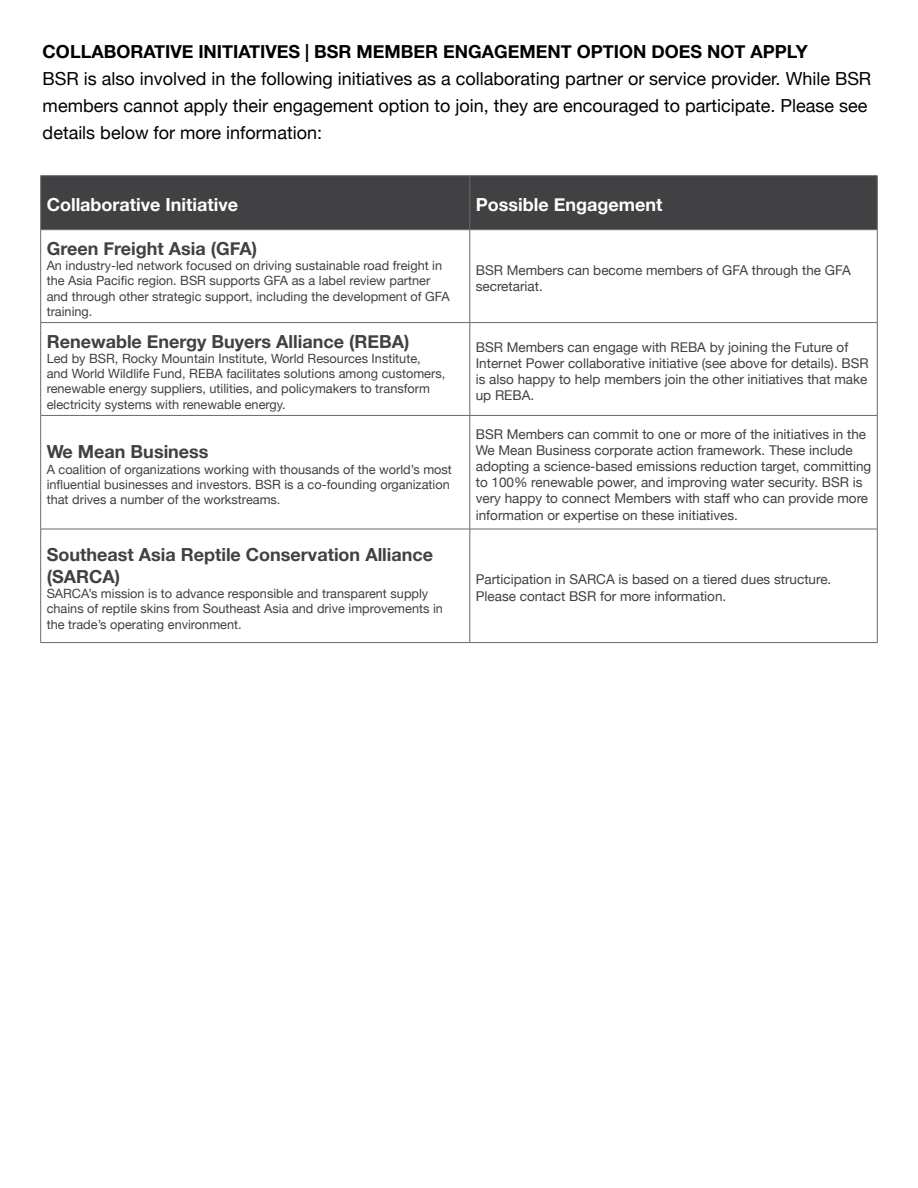
<style>
.page{position:relative;width:918px;height:1188px;background:#fff}
.page>*{position:absolute;margin:0;border:0;box-sizing:border-box;transform-origin:0 0}
.t1{font:18px/27px "Helvetica Neue";color:#000}
.t2{font:700 18px/21.6px "Helvetica Neue";color:#414042}
.t3{font:700 18px "Helvetica Neue";color:#000}
.t4{font:700 18px "Helvetica Neue";color:#fff}
.t5{font:13.5px/16.2px "Helvetica Neue";color:#414042}
.t6{font:12.75px/15.3px "Helvetica Neue";color:#414042}
</style>
<div class="page">
<div style="left:41px;top:176px;width:836px;height:53px;background:#414042"></div>
<hr style="left:40px;top:175px;width:430px;height:1px;background:#696a6d">
<hr style="left:40px;top:176px;width:1px;height:54px;background:#696a6d">
<hr style="left:470px;top:175px;width:408px;height:1px;background:#696a6d">
<hr style="left:470px;top:176px;width:1px;height:54px;background:#696a6d">
<hr style="left:877px;top:176px;width:1px;height:54px;background:#696a6d">
<hr style="left:40px;top:229px;width:430px;height:1px;background:#696a6d">
<hr style="left:40px;top:230px;width:1px;height:92px;background:#696a6d">
<hr style="left:470px;top:229px;width:408px;height:1px;background:#696a6d">
<hr style="left:470px;top:230px;width:1px;height:92px;background:#696a6d">
<hr style="left:877px;top:230px;width:1px;height:92px;background:#696a6d">
<hr style="left:40px;top:322px;width:430px;height:1px;background:#696a6d">
<hr style="left:40px;top:323px;width:1px;height:92px;background:#696a6d">
<hr style="left:470px;top:322px;width:408px;height:1px;background:#696a6d">
<hr style="left:470px;top:323px;width:1px;height:92px;background:#696a6d">
<hr style="left:877px;top:323px;width:1px;height:92px;background:#696a6d">
<hr style="left:40px;top:415px;width:430px;height:1px;background:#696a6d">
<hr style="left:40px;top:416px;width:1px;height:113px;background:#696a6d">
<hr style="left:470px;top:415px;width:408px;height:1px;background:#696a6d">
<hr style="left:470px;top:416px;width:1px;height:113px;background:#696a6d">
<hr style="left:877px;top:416px;width:1px;height:113px;background:#696a6d">
<hr style="left:40px;top:529px;width:430px;height:1px;background:#696a6d">
<hr style="left:40px;top:529px;width:1px;height:113px;background:#696a6d">
<hr style="left:470px;top:529px;width:408px;height:1px;background:#696a6d">
<hr style="left:470px;top:529px;width:1px;height:113px;background:#696a6d">
<hr style="left:877px;top:529px;width:1px;height:113px;background:#696a6d">
<hr style="left:40px;top:642px;width:430px;height:1px;background:#696a6d">
<hr style="left:470px;top:642px;width:408px;height:1px;background:#696a6d">
<h1 class="t3" style="left:43px;top:38px;width:767px">COLLABORATIVE INITIATIVES | BSR MEMBER ENGAGEMENT OPTION DOES NOT APPLY</h1>
<p class="t1" style="left:43px;top:66px;width:830px">BSR is also involved in the following initiatives as a collaborating partner or service provider. While BSR members cannot apply their engagement option to join, they are encouraged to participate. Please see details below for more information:</p>
<h1 class="t4" style="left:47px;top:191px;width:193px">Collaborative Initiative</h1>
<h1 class="t4" style="left:476px;top:191px;width:188px">Possible Engagement</h1>
<h1 class="t2" style="left:47px;top:238px;width:212px">Green Freight Asia (GFA)</h1>
<p class="t6" style="left:47px;top:259px;width:405px">An industry-led network focused on driving sustainable road freight in the Asia Pacific region. BSR supports GFA as a label review partner and through other strategic support, including the development of GFA training.</p>
<p class="t5" style="left:476px;top:263px;width:377px">BSR Members can become members of GFA through the GFA secretariat.</p>
<h1 class="t2" style="left:47px;top:331px;width:364px">Renewable Energy Buyers Alliance (REBA)</h1>
<p class="t6" style="left:47px;top:351px;width:400px">Led by BSR, Rocky Mountain Institute, World Resources Institute, and World Wildlife Fund, REBA facilitates solutions among customers, renewable energy suppliers, utilities, and policymakers to transform electricity systems with renewable energy.</p>
<p class="t5" style="left:476px;top:339px;width:394px">BSR Members can engage with REBA by joining the Future of Internet Power collaborative initiative (see above for details). BSR is also happy to help members join the other initiatives that make up REBA.</p>
<h1 class="t2" style="left:47px;top:442px;width:163px">We Mean Business</h1>
<p class="t6" style="left:47px;top:462px;width:407px">A coalition of organizations working with thousands of the world’s most influential businesses and investors. BSR is a co-founding organization that drives a number of the workstreams.</p>
<p class="t5" style="left:476px;top:426px;width:397px">BSR Members can commit to one or more of the initiatives in the We Mean Business corporate action framework. These include adopting a science-based emissions reduction target, committing to 100% renewable power, and improving water security. BSR is very happy to connect Members with staff who can provide more information or expertise on these initiatives.</p>
<h1 class="t2" style="left:47px;top:544px;width:388px">Southeast Asia Reptile Conservation Alliance (SARCA)</h1>
<p class="t6" style="left:47px;top:587px;width:398px">SARCA’s mission is to advance responsible and transparent supply chains of reptile skins from Southeast Asia and drive improvements in the trade’s operating environment.</p>
<p class="t5" style="left:476px;top:572px;width:357px">Participation in SARCA is based on a tiered dues structure.<br>Please contact BSR for more information.</p>
</div>
